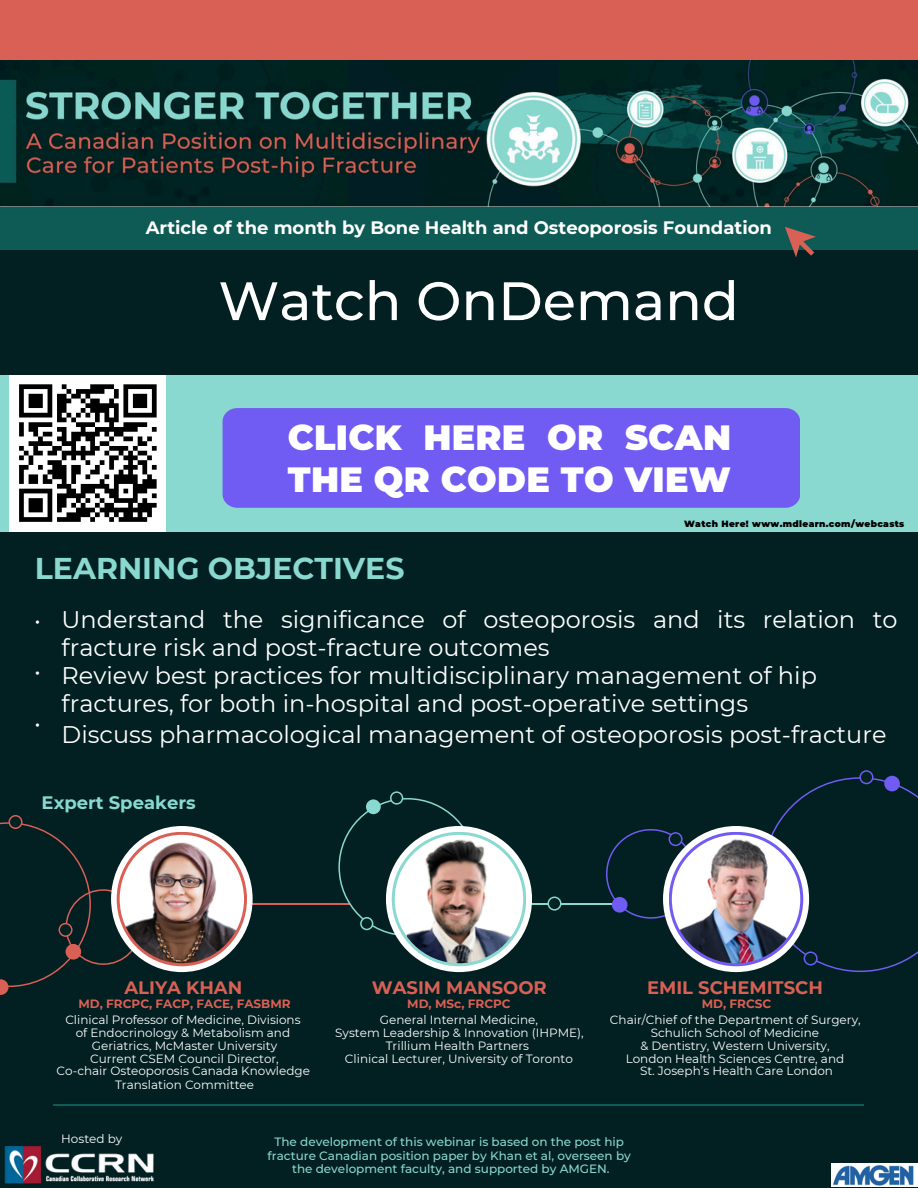
<style>
.page{position:relative;width:918px;height:1188px;background:#021f21}
.page>*{position:absolute;margin:0;border:0;box-sizing:border-box;transform-origin:0 0}
.t1{font:500 54px "Montserrat";color:#fff}
.t2{font:900 34.95px/41.7px "Montserrat";letter-spacing:.01em;color:#fff}
.t3{font:700 30px "Montserrat";color:#89d9d1}
.t4{font:24px/28.2px "Montserrat";color:#fff}
.t5{font:21px "Montserrat";color:#fff}
.t6{font:700 18px "Montserrat";color:#fff}
.t7{font:700 18px "Montserrat";color:#d96055}
.t8{font:700 18px "Montserrat";color:#88d9d1}
.t9{font:12px "Montserrat";color:#fff}
.t10{font:500 12px/13.5px "Montserrat";color:#89d9d1;text-align:center}
.t11{font:700 12px "Montserrat";color:#d96055}
.t12{font:900 9px "Montserrat";letter-spacing:.04em;color:#000}
</style>
<div class="page">
<hr style="left:251px;top:903px;width:99px;height:2px;background:#d96055">
<hr style="left:524px;top:903px;width:93px;height:2px;background:#89d9d1">
<svg style="left:547px;top:897px;width:15px;height:14px"></svg>
<div style="left:0;top:375px;width:918px;height:156px;background:#89d9d1"></div>
<img style="left:0;top:59px;width:918px;height:148px">
<div style="left:0;top:0;width:918px;height:59px;background:#d96055"></div>
<div style="left:0;top:207px;width:918px;height:43px;background:#0e5b55"></div>
<div style="left:223px;top:408px;width:577px;height:100px;background:#705cf2;border-radius:14px"></div>
<svg style="left:0;top:815px;width:247px;height:180px"></svg>
<div style="left:386px;top:826px;width:146px;height:146px;background:#fff;border-radius:50%"></div>
<svg style="left:338px;top:791px;width:188px;height:175px"></svg>
<hr style="left:53px;top:1105px;width:811px;height:1px;background:#0e5b55">
<svg style="left:606px;top:770px;width:312px;height:202px"></svg>
<svg style="left:785px;top:227px;width:31px;height:30px"></svg>
<img style="left:831px;top:1163px;width:87px;height:24px">
<div style="left:10px;top:375px;width:156px;height:156px;background:#fff"></div>
<svg style="left:19px;top:384px;width:138px;height:138px"></svg>
<img style="left:4px;top:1146px;width:150px;height:38px">
<h6 class="t6" style="left:146px;top:216px;width:628px">Article of the month by Bone Health and Osteoporosis Foundation</h6>
<p class="t1" style="left:218px;top:268px;width:522px">Watch OnDemand</p>
<p class="t2" style="left:288px;top:417px;width:445px">CLICK HERE OR SCAN<br>THE QR CODE TO VIEW</p>
<p class="t3" style="left:35px;top:550px;width:371px">LEARNING OBJECTIVES</p>
<p class="t12" style="left:684px;top:519px;width:222px">Watch Here! www.mdlearn.com/webcasts</p>
<p class="t5" style="left:35px;top:607px;width:8px">•</p>
<p class="t5" style="left:35px;top:659px;width:8px">•</p>
<p class="t5" style="left:35px;top:711px;width:8px">•</p>
<p class="t4" style="left:62px;top:605px;width:837px">Understand the significance of osteoporosis and its relation to fracture risk and post-fracture outcomes<br>Review best practices for multidisciplinary management of hip fractures, for both in-hospital and post-operative settings</p>
<p class="t4" style="left:62px;top:721px;width:826px">Discuss pharmacological management of osteoporosis post-fracture</p>
<h3 class="t8" style="left:42px;top:792px;width:156px">Expert Speakers</h3>
<p class="t7" style="left:124px;top:976px;width:119px">ALIYA KHAN</p>
<h4 class="t7" style="left:372px;top:976px;width:177px">WASIM MANSOOR</h4>
<p class="t11" style="left:78px;top:996px;width:214px">MD, FRCPC, FACP, FACE, FASBMR</p>
<p class="t9" style="left:65px;top:1012px;width:237px">Clinical Professor of Medicine, Divisions</p>
<h5 class="t9" style="left:76px;top:1026px;width:216px">of Endocrinology &amp; Metabolism and</h5>
<h5 class="t9" style="left:92px;top:1038px;width:187px">Geriatrics, McMaster University</h5>
<h5 class="t9" style="left:90px;top:1051px;width:190px">Current CSEM Council Director,</h5>
<p class="t9" style="left:57px;top:1064px;width:255px">Co-chair Osteoporosis Canada Knowledge</p>
<p class="t9" style="left:115px;top:1077px;width:140px">Translation Committee</p>
<p class="t11" style="left:407px;top:996px;width:105px">MD, MSc, FRCPC</p>
<p class="t9" style="left:380px;top:1012px;width:160px">General Internal Medicine,</p>
<p class="t9" style="left:335px;top:1026px;width:250px">System Leadership &amp; Innovation (IHPME),</p>
<p class="t9" style="left:386px;top:1038px;width:145px">Trillium Health Partners</p>
<p class="t9" style="left:345px;top:1051px;width:230px">Clinical Lecturer, University of Toronto</p>
<p class="t7" style="left:647px;top:976px;width:177px">EMIL SCHEMITSCH</p>
<p class="t11" style="left:702px;top:996px;width:71px">MD, FRCSC</p>
<p class="t9" style="left:610px;top:1012px;width:252px">Chair/Chief of the Department of Surgery,</p>
<p class="t9" style="left:651px;top:1026px;width:170px">Schulich School of Medicine</p>
<p class="t9" style="left:640px;top:1038px;width:191px">&amp; Dentistry, Western University,</p>
<p class="t9" style="left:626px;top:1051px;width:220px">London Health Sciences Centre, and</p>
<p class="t9" style="left:640px;top:1064px;width:195px">St. Joseph’s Health Care London</p>
<p class="t9" style="left:61px;top:1131px;width:63px">Hosted by</p>
<p class="t10" style="left:268px;top:1135px;width:365px">The development of this webinar is based on the post hip fracture Canadian position paper by Khan et al, overseen by the development faculty, and supported by AMGEN.</p>
</div>
